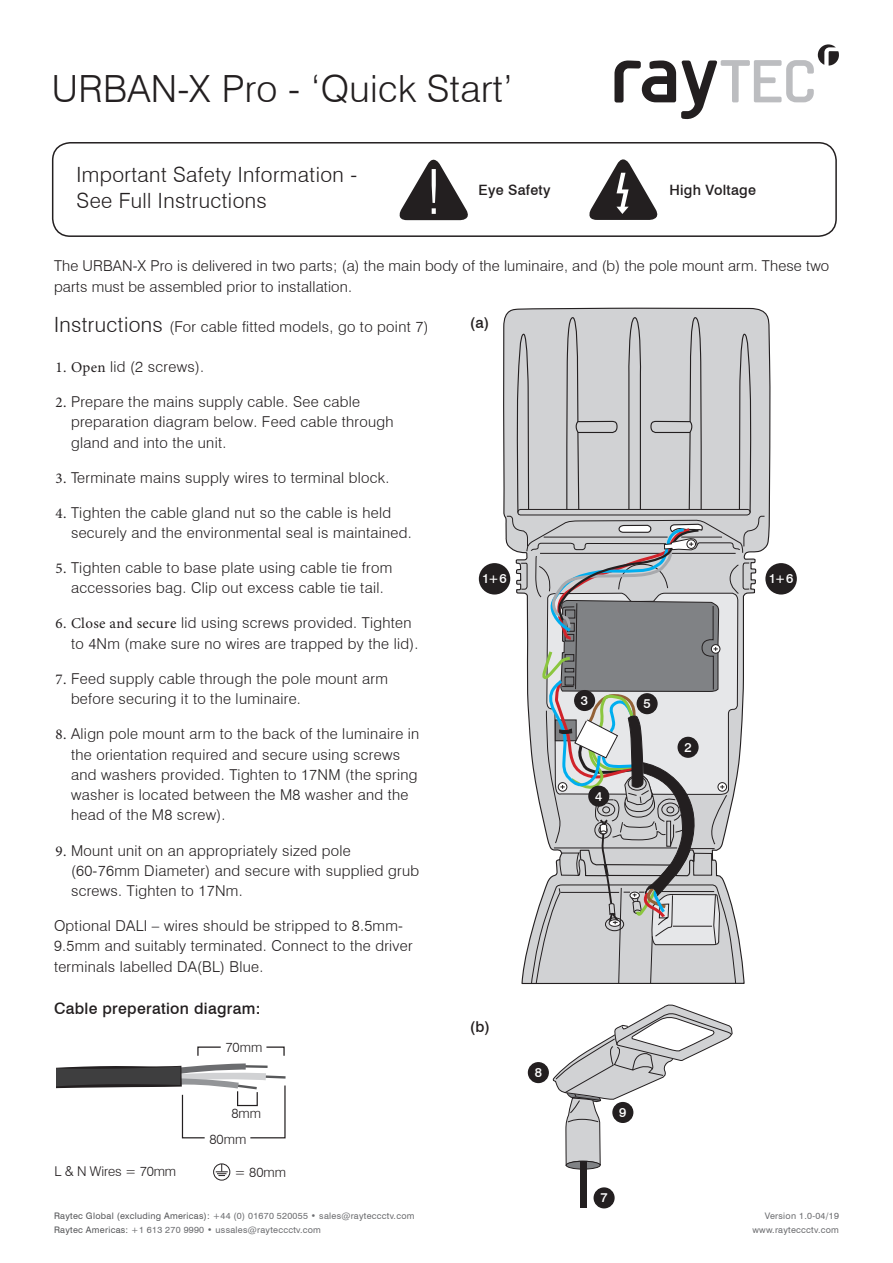
<style>
.page{position:relative;width:893px;height:1263px;background:#fff}
.page>*{position:absolute;margin:0;border:0;box-sizing:border-box;transform-origin:0 0}
.t1{font:300 37.5px "Swiss 721 BT";letter-spacing:.01em;color:#231f20}
.t2{font:300 21px/25.5px "Swiss 721 BT";letter-spacing:.02em;color:#231f20}
.t3{font:500 15.75px "Swiss 721 BT";letter-spacing:.02em;color:#231f20}
.t4{font:300 15px/20.2px "Swiss 721 BT";letter-spacing:.02em;color:#231f20}
.t5{font:500 15px "Swiss 721 BT";color:#231f20}
.t6{font:500 14.25px "Swiss 721 BT";letter-spacing:.02em;color:#231f20}
.t7{font:300 13.5px "Swiss 721 BT";color:#231f20}
.t8{font:500 13.05px "Swiss 721 BT";color:#fff}
.Body_Paragraph_Style{font:9px "Swiss 721 BT";letter-spacing:.03em;color:#6c6d70}
.s1{font-size:21px}
.s2{font-family:"Minion Pro";font-weight:400}
.s3{color:#57585a}
</style>
<div class="page">
<svg style="left:502px;top:119px;width:269px;height:954px"></svg>
<svg style="left:506px;top:228px;width:259px;height:763px"></svg>
<svg style="left:585px;top:153px;width:77px;height:67px"></svg>
<svg style="left:399px;top:159px;width:69px;height:61px"></svg>
<div style="left:52px;top:142px;width:785px;height:95px;border:2px solid #231f20;border-radius:18px"></div>
<svg style="left:614px;top:44px;width:225px;height:75px"></svg>
<div style="left:575px;top:691px;width:19px;height:19px;background:#231f20;border-radius:50%"></div>
<div style="left:574px;top:690px;width:21px;height:21px;border:2px solid #231f20;border-radius:50%"></div>
<div style="left:589px;top:786px;width:20px;height:20px;background:#231f20;border-radius:50%"></div>
<div style="left:588px;top:786px;width:21px;height:21px;border:2px solid #231f20;border-radius:50%"></div>
<div style="left:637px;top:694px;width:20px;height:19px;background:#231f20;border-radius:50%"></div>
<div style="left:637px;top:693px;width:21px;height:21px;border:2px solid #231f20;border-radius:50%"></div>
<div style="left:594px;top:1188px;width:20px;height:20px;background:#231f20;border-radius:50%"></div>
<div style="left:594px;top:1187px;width:21px;height:21px;border:2px solid #231f20;border-radius:50%"></div>
<div style="left:529px;top:1063px;width:19px;height:19px;background:#231f20;border-radius:50%"></div>
<div style="left:528px;top:1062px;width:21px;height:21px;border:2px solid #231f20;border-radius:50%"></div>
<svg style="left:57px;top:1063px;width:229px;height:76px"></svg>
<div style="left:213px;top:1163px;width:17px;height:17px;border:1px solid #231f20;border-radius:50%"></div>
<svg style="left:216px;top:1164px;width:12px;height:12px"></svg>
<svg style="left:197px;top:1046px;width:24px;height:10px"></svg>
<svg style="left:266px;top:1046px;width:19px;height:10px"></svg>
<svg style="left:552px;top:1003px;width:181px;height:163px"></svg>
<div style="left:566px;top:1161px;width:34px;height:8px;background:#808285;border-radius:50%"></div>
<div style="left:566px;top:1161px;width:34px;height:8px;border:1px solid #231f20;border-radius:50%"></div>
<div style="left:580px;top:1161px;width:6px;height:46px;background:#231f20"></div>
<div style="left:479px;top:563px;width:31px;height:31px;background:#231f20;border-radius:50%"></div>
<div style="left:765px;top:563px;width:32px;height:31px;background:#231f20;border-radius:50%"></div>
<div style="left:678px;top:737px;width:20px;height:20px;background:#231f20;border-radius:50%"></div>
<div style="left:677px;top:737px;width:22px;height:21px;border:2px solid #231f20;border-radius:50%"></div>
<p class="t1" style="left:52px;top:66px;width:462px">URBAN-X Pro - ‘Quick Start’</p>
<p class="t2" style="left:77px;top:162px;width:282px">Important Safety Information -<br>See Full Instructions</p>
<p class="t6" style="left:479px;top:181px;width:73px">Eye Safety</p>
<p class="t6" style="left:669px;top:181px;width:88px">High Voltage</p>
<p class="t4" style="left:54px;top:255px;width:777px;line-height:21px">The URBAN-X Pro is delivered in two parts; (a) the main body of the luminaire, and (b) the pole mount arm. These two parts must be assembled prior to installation.</p>
<p class="t4" style="left:54px;top:317px;width:376px"><span class="s1">Instructions</span> (For cable fitted models, go to point 7)</p>
<p class="t4" style="left:56px;top:356px;width:150px"><span class="s2">1. Open</span> lid (2 screws).</p>
<p class="t4" style="left:71px;top:391px;width:324px;text-indent:-15px"><span class="s2">2.</span> Prepare the mains supply cable. See cable prepara<span class="s2">t</span>ion diagram below. Feed cable through gland and into the unit.</p>
<p class="t4" style="left:56px;top:467px;width:335px"><span class="s2">3.</span> Terminate mains supply wires to terminal block.</p>
<p class="t4" style="left:71px;top:502px;width:342px;text-indent:-15px"><span class="s2">4.</span> Tighten the cable gland nut so the cable is held securely and the environmental seal is maintained.</p>
<p class="t4" style="left:56px;top:558px;width:338px;text-align:center"><span class="s2">5.</span> Tighten cable to base plate using cable tie from accessories bag. Clip out excess cable tie tail.</p>
<p class="t4" style="left:71px;top:612px;width:349px;line-height:20.7px;text-indent:-15px"><span class="s2">6. Close and secure</span> lid using screws provided. Tighten to 4Nm (make sure no wires are trapped by the lid).</p>
<p class="t4" style="left:71px;top:668px;width:319px;text-indent:-15px"><span class="s2">7.</span> Feed supply cable through the pole mount arm before securing it to the luminaire.</p>
<p class="t4" style="left:71px;top:724px;width:350px;text-indent:-15px"><span class="s2">8.</span> Align pole mount arm to the back of the luminaire in the orientation required and secure using screws and washers provided. Tighten to 17NM (the spring washer is located between the M8 washer and the head of the M8 screw).</p>
<p class="t4" style="left:71px;top:840px;width:350px;text-indent:-15px"><span class="s2">9.</span> Mount unit on an appropriately sized pole (60-76mm Diameter) and secure with supplied grub screws. Tighten to 17Nm.</p>
<p class="t4" style="left:54px;top:915px;width:360px">Optional DALI – wires should be stripped to 8.5mm-<br>9.5mm and suitably terminated. Connect to the driver terminals labelled DA(BL) Blue.</p>
<p class="t3" style="left:54px;top:998px;width:208px">Cable preperation diagram:</p>
<p class="t7" style="left:225px;top:1038px;width:38px">70mm</p>
<p class="t7" style="left:54px;top:1163px;width:123px">L &amp; N Wires = 70mm</p>
<p class="t7" style="left:231px;top:1105px;width:31px">8mm</p>
<p class="t7" style="left:209px;top:1130px;width:38px">80mm</p>
<p class="t7" style="left:234px;top:1164px;width:53px">= 80mm</p>
<p class="Body_Paragraph_Style" style="left:54px;top:1210px;width:362px"><span class="s3">Raytec Global (excluding Americas):</span> +44 (0) 01670 520055 • sales@rayteccctv.com</p>
<p class="Body_Paragraph_Style" style="left:54px;top:1224px;width:269px"><span class="s3">Raytec Americas:</span> +1 613 270 9990 • ussales@rayteccctv.com</p>
<p class="t5" style="left:470px;top:313px;width:21px">(a)</p>
<p class="t8" style="left:482px;top:571px;width:26px">1+6</p>
<p class="t8" style="left:769px;top:571px;width:26px">1+6</p>
<p class="t8" style="left:581px;top:692px;width:9px">3</p>
<p class="t8" style="left:595px;top:788px;width:9px">4</p>
<p class="t8" style="left:643px;top:696px;width:9px">5</p>
<p class="t8" style="left:684px;top:739px;width:9px">2</p>
<p class="t5" style="left:470px;top:1017px;width:22px">(b)</p>
<p class="t8" style="left:535px;top:1064px;width:9px">8</p>
<p class="t8" style="left:619px;top:1104px;width:9px">9</p>
<p class="t8" style="left:600px;top:1190px;width:9px">7</p>
<p class="Body_Paragraph_Style" style="left:765px;top:1210px;width:76px">Version 1.0-04/19</p>
<p class="Body_Paragraph_Style" style="left:752px;top:1224px;width:88px">www.rayteccctv.com</p>
</div>
